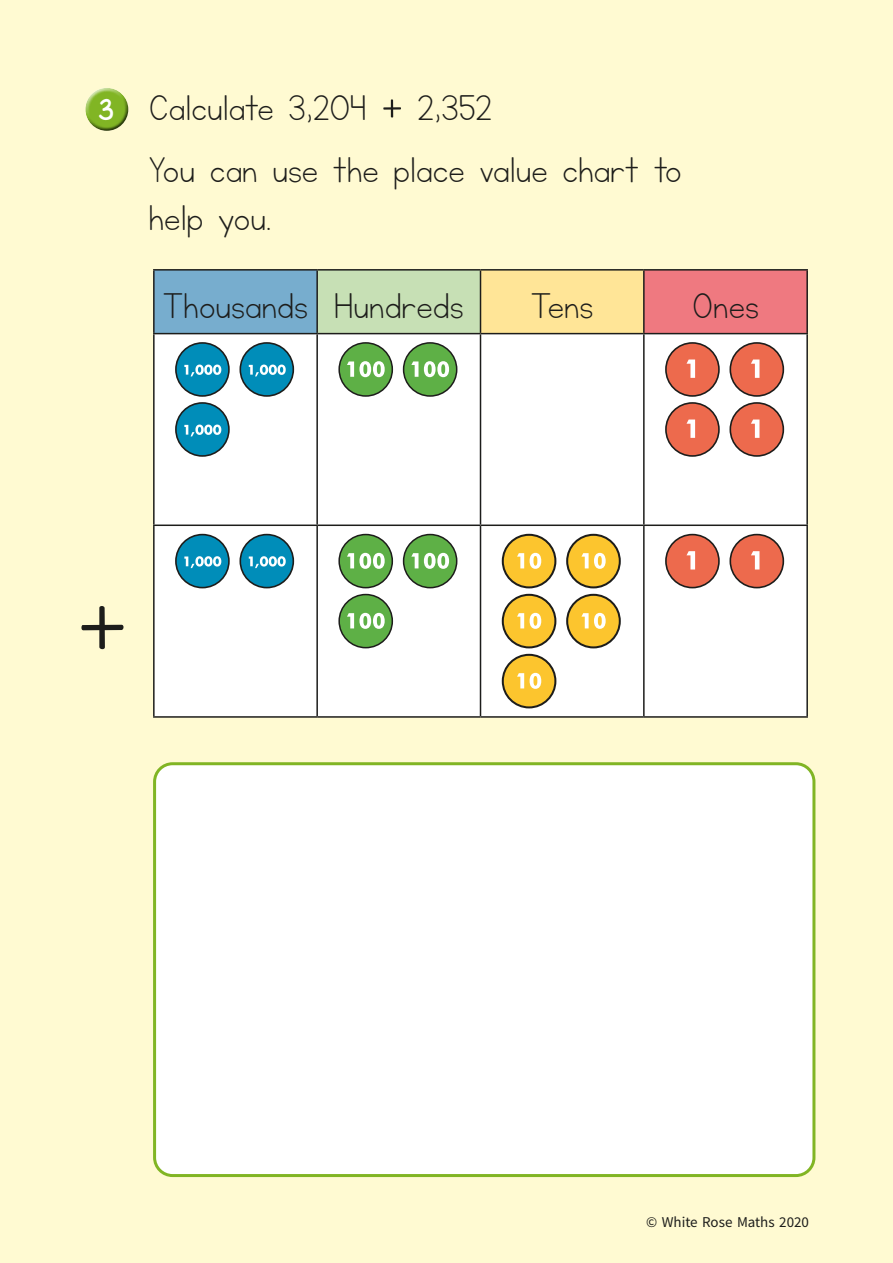
<style>
.page{position:relative;width:893px;height:1263px;background:#fffad2}
.page>*{position:absolute;margin:0;border:0;box-sizing:border-box;transform-origin:0 0}
.t1{font:150px "KG Neatly Printed";color:#1d1d1b}
.t2{font:42px/61.9px "KG Neatly Printed";color:#1d1d1b}
.t3{font:15px "Source Sans Pro";color:#1d1d1b}
.s1{font-family:"KG Miss Kindy Chunky";font-size:25.5px;color:#fff}
.s2{font-size:63px}
</style>
<div class="page">
<div style="left:85px;top:87px;width:44px;height:34px;background:#fff;opacity:.75"></div>
<div style="left:85px;top:94px;width:45px;height:38px;background:#1d1d1b;opacity:.75"></div>
<div style="left:154px;top:270px;width:163px;height:64px;background:#77adce"></div>
<div style="left:317px;top:270px;width:163px;height:64px;background:#c7e0b5"></div>
<div style="left:480px;top:270px;width:164px;height:64px;background:#ffe597"></div>
<div style="left:644px;top:270px;width:163px;height:64px;background:#ef7980"></div>
<div style="left:155px;top:334px;width:651px;height:382px;background:#fff"></div>
<hr style="left:153px;top:334px;width:2px;height:190px;background:#1d1d1b">
<hr style="left:316px;top:334px;width:2px;height:190px;background:#1d1d1b">
<hr style="left:480px;top:334px;width:1px;height:190px;background:#1d1d1b">
<hr style="left:643px;top:334px;width:2px;height:190px;background:#1d1d1b">
<hr style="left:806px;top:334px;width:2px;height:190px;background:#1d1d1b">
<hr style="left:153px;top:526px;width:2px;height:190px;background:#1d1d1b">
<hr style="left:316px;top:526px;width:2px;height:190px;background:#1d1d1b">
<hr style="left:480px;top:526px;width:1px;height:190px;background:#1d1d1b">
<hr style="left:643px;top:526px;width:2px;height:190px;background:#1d1d1b">
<hr style="left:806px;top:526px;width:2px;height:190px;background:#1d1d1b">
<hr style="left:153px;top:269px;width:164px;height:2px;background:#1d1d1b">
<hr style="left:153px;top:271px;width:2px;height:62px;background:#1d1d1b">
<hr style="left:317px;top:269px;width:163px;height:2px;background:#1d1d1b">
<hr style="left:316px;top:271px;width:2px;height:62px;background:#1d1d1b">
<hr style="left:480px;top:269px;width:164px;height:2px;background:#1d1d1b">
<hr style="left:480px;top:271px;width:1px;height:62px;background:#1d1d1b">
<hr style="left:644px;top:269px;width:164px;height:2px;background:#1d1d1b">
<hr style="left:643px;top:271px;width:2px;height:62px;background:#1d1d1b">
<hr style="left:806px;top:271px;width:2px;height:62px;background:#1d1d1b">
<hr style="left:153px;top:333px;width:164px;height:1px;background:#1d1d1b">
<hr style="left:317px;top:333px;width:163px;height:1px;background:#1d1d1b">
<hr style="left:480px;top:333px;width:164px;height:1px;background:#1d1d1b">
<hr style="left:644px;top:333px;width:164px;height:1px;background:#1d1d1b">
<hr style="left:153px;top:524px;width:164px;height:2px;background:#1d1d1b">
<hr style="left:317px;top:524px;width:163px;height:2px;background:#1d1d1b">
<hr style="left:480px;top:524px;width:164px;height:2px;background:#1d1d1b">
<hr style="left:644px;top:524px;width:164px;height:2px;background:#1d1d1b">
<hr style="left:153px;top:716px;width:164px;height:2px;background:#1d1d1b">
<hr style="left:317px;top:716px;width:163px;height:2px;background:#1d1d1b">
<hr style="left:480px;top:716px;width:164px;height:2px;background:#1d1d1b">
<hr style="left:644px;top:716px;width:164px;height:2px;background:#1d1d1b">
<div style="left:176px;top:343px;width:53px;height:53px;background:#008db9;border-radius:50%"></div>
<div style="left:175px;top:342px;width:55px;height:55px;border:2px solid #1d1d1b;border-radius:50%"></div>
<svg style="left:184px;top:365px;width:37px;height:11px"></svg>
<div style="left:240px;top:343px;width:53px;height:53px;background:#008db9;border-radius:50%"></div>
<div style="left:239px;top:342px;width:55px;height:55px;border:2px solid #1d1d1b;border-radius:50%"></div>
<svg style="left:249px;top:365px;width:37px;height:11px"></svg>
<div style="left:176px;top:403px;width:53px;height:53px;background:#008db9;border-radius:50%"></div>
<div style="left:175px;top:402px;width:55px;height:55px;border:2px solid #1d1d1b;border-radius:50%"></div>
<svg style="left:184px;top:425px;width:37px;height:11px"></svg>
<div style="left:339px;top:343px;width:53px;height:53px;background:#5eb046;border-radius:50%"></div>
<div style="left:338px;top:342px;width:55px;height:55px;border:2px solid #1d1d1b;border-radius:50%"></div>
<svg style="left:347px;top:361px;width:38px;height:16px"></svg>
<div style="left:404px;top:343px;width:53px;height:53px;background:#5eb046;border-radius:50%"></div>
<div style="left:403px;top:342px;width:54px;height:55px;border:2px solid #1d1d1b;border-radius:50%"></div>
<svg style="left:411px;top:361px;width:7px;height:16px"></svg>
<svg style="left:424px;top:361px;width:25px;height:16px"></svg>
<div style="left:666px;top:343px;width:53px;height:53px;background:#ed6a4d;border-radius:50%"></div>
<div style="left:665px;top:342px;width:55px;height:55px;border:2px solid #1d1d1b;border-radius:50%"></div>
<svg style="left:686px;top:359px;width:9px;height:19px"></svg>
<div style="left:730px;top:343px;width:53px;height:53px;background:#ed6a4d;border-radius:50%"></div>
<div style="left:729px;top:342px;width:55px;height:55px;border:2px solid #1d1d1b;border-radius:50%"></div>
<svg style="left:751px;top:359px;width:8px;height:19px"></svg>
<div style="left:666px;top:403px;width:53px;height:53px;background:#ed6a4d;border-radius:50%"></div>
<div style="left:665px;top:402px;width:55px;height:55px;border:2px solid #1d1d1b;border-radius:50%"></div>
<svg style="left:686px;top:419px;width:9px;height:19px"></svg>
<div style="left:730px;top:403px;width:53px;height:53px;background:#ed6a4d;border-radius:50%"></div>
<div style="left:729px;top:402px;width:55px;height:55px;border:2px solid #1d1d1b;border-radius:50%"></div>
<svg style="left:751px;top:419px;width:8px;height:19px"></svg>
<div style="left:176px;top:535px;width:53px;height:53px;background:#008db9;border-radius:50%"></div>
<div style="left:175px;top:534px;width:55px;height:54px;border:2px solid #1d1d1b;border-radius:50%"></div>
<svg style="left:184px;top:556px;width:37px;height:12px"></svg>
<div style="left:240px;top:535px;width:53px;height:53px;background:#008db9;border-radius:50%"></div>
<div style="left:239px;top:534px;width:55px;height:54px;border:2px solid #1d1d1b;border-radius:50%"></div>
<svg style="left:249px;top:556px;width:37px;height:12px"></svg>
<div style="left:339px;top:534px;width:53px;height:54px;background:#5eb046;border-radius:50%"></div>
<div style="left:338px;top:534px;width:55px;height:54px;border:2px solid #1d1d1b;border-radius:50%"></div>
<svg style="left:347px;top:553px;width:38px;height:16px"></svg>
<div style="left:404px;top:534px;width:53px;height:54px;background:#5eb046;border-radius:50%"></div>
<div style="left:403px;top:534px;width:54px;height:54px;border:2px solid #1d1d1b;border-radius:50%"></div>
<svg style="left:411px;top:553px;width:7px;height:15px"></svg>
<svg style="left:424px;top:553px;width:25px;height:16px"></svg>
<div style="left:339px;top:594px;width:53px;height:54px;background:#5eb046;border-radius:50%"></div>
<div style="left:338px;top:594px;width:55px;height:54px;border:2px solid #1d1d1b;border-radius:50%"></div>
<svg style="left:347px;top:613px;width:38px;height:16px"></svg>
<div style="left:503px;top:535px;width:52px;height:52px;background:#fcc52e;border-radius:50%"></div>
<div style="left:502px;top:534px;width:54px;height:54px;border:2px solid #1d1d1b;border-radius:50%"></div>
<svg style="left:517px;top:553px;width:7px;height:15px"></svg>
<svg style="left:530px;top:553px;width:11px;height:16px"></svg>
<div style="left:567px;top:535px;width:53px;height:52px;background:#fcc52e;border-radius:50%"></div>
<div style="left:566px;top:534px;width:55px;height:54px;border:2px solid #1d1d1b;border-radius:50%"></div>
<svg style="left:581px;top:553px;width:25px;height:16px"></svg>
<div style="left:503px;top:595px;width:52px;height:52px;background:#fcc52e;border-radius:50%"></div>
<div style="left:502px;top:594px;width:54px;height:54px;border:2px solid #1d1d1b;border-radius:50%"></div>
<svg style="left:517px;top:613px;width:7px;height:15px"></svg>
<svg style="left:530px;top:613px;width:11px;height:16px"></svg>
<div style="left:567px;top:595px;width:53px;height:52px;background:#fcc52e;border-radius:50%"></div>
<div style="left:566px;top:594px;width:55px;height:54px;border:2px solid #1d1d1b;border-radius:50%"></div>
<svg style="left:581px;top:613px;width:25px;height:16px"></svg>
<div style="left:503px;top:655px;width:52px;height:52px;background:#fcc52e;border-radius:50%"></div>
<div style="left:502px;top:654px;width:54px;height:54px;border:2px solid #1d1d1b;border-radius:50%"></div>
<svg style="left:517px;top:673px;width:7px;height:15px"></svg>
<svg style="left:530px;top:673px;width:11px;height:16px"></svg>
<div style="left:666px;top:535px;width:53px;height:53px;background:#ed6a4d;border-radius:50%"></div>
<div style="left:665px;top:534px;width:55px;height:54px;border:2px solid #1d1d1b;border-radius:50%"></div>
<svg style="left:686px;top:551px;width:9px;height:18px"></svg>
<div style="left:730px;top:535px;width:53px;height:53px;background:#ed6a4d;border-radius:50%"></div>
<div style="left:729px;top:534px;width:55px;height:54px;border:2px solid #1d1d1b;border-radius:50%"></div>
<svg style="left:751px;top:551px;width:8px;height:18px"></svg>
<div style="left:155px;top:764px;width:659px;height:411px;background:#fff;border-radius:18px"></div>
<div style="left:153px;top:762px;width:662px;height:415px;border:3px solid #81b524;border-radius:18px"></div>
<p class="t2" style="left:149px;top:78px;width:534px;text-indent:-50px"><span class="s1">3</span> Calculate 3,204 <span class="s2">+</span> 2,352<br>You can use the place value chart to</p>
<p class="t2" style="left:163px;top:175px;width:302px;line-height:87.6px;text-indent:-14px">help you.<br>Thousands Hundreds</p>
<p class="t2" style="left:531px;top:276px;width:64px">Tens</p>
<p class="t2" style="left:692px;top:276px;width:68px">Ones</p>
<h1 class="t1" style="left:76px;top:548px;width:54px">+</h1>
<p class="t3" style="left:646px;top:1213px;width:164px">© White Rose Maths 2020</p>
</div>
